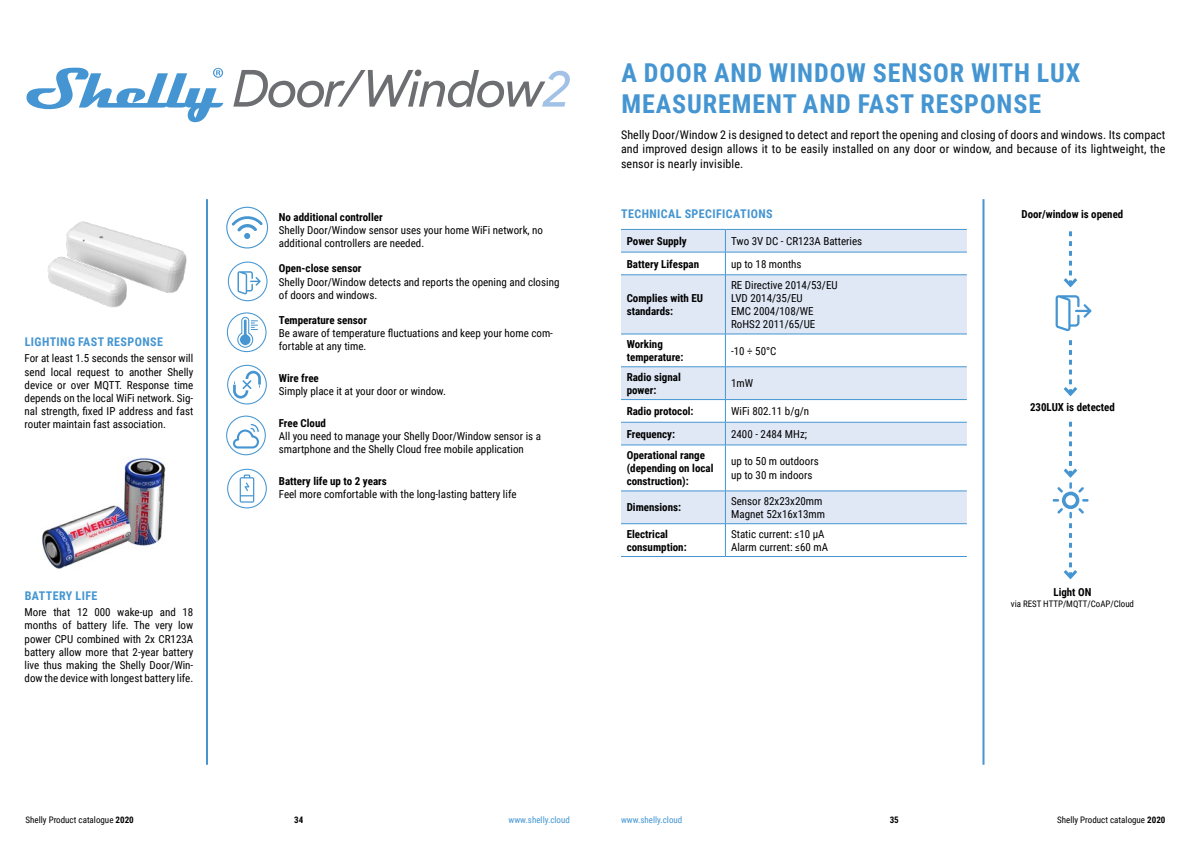
<style>
.page{position:relative;width:1191px;height:842px;background:#fff}
.page>*{position:absolute;margin:0;border:0;box-sizing:border-box;transform-origin:0 0}
.t1{font:700 26px/31.2px "Roboto Condensed";letter-spacing:.035em;color:#4495d1}
.t2{font:12px/14.4px "Roboto Condensed";letter-spacing:.01em;color:#000;text-align:justify}
.t3{font:700 12px "Roboto Condensed";letter-spacing:.035em;color:#4495d1}
.t4{font:11px/13.2px "Roboto Condensed";color:#000}
.t5{font:700 11px/13.2px "Roboto Condensed";color:#000}
.t6{font:9px "Roboto Condensed";color:#000}
.t7{font:9px "Roboto Condensed";color:#4495d1}
.t8{font:700 9px "Roboto Condensed";color:#000}
.s1{font-weight:700}
</style>
<div class="page">
<hr style="left:206px;top:199px;width:2px;height:566px;background:#4495d1">
<hr style="left:982px;top:199px;width:2px;height:566px;background:#4495d1">
<img style="left:47px;top:199px;width:181px;height:135px">
<svg style="left:226px;top:416px;width:40px;height:39px"></svg>
<svg style="left:226px;top:207px;width:42px;height:41px"></svg>
<svg style="left:228px;top:262px;width:39px;height:39px"></svg>
<svg style="left:227px;top:312px;width:39px;height:40px"></svg>
<svg style="left:227px;top:365px;width:40px;height:39px"></svg>
<svg style="left:227px;top:469px;width:40px;height:39px"></svg>
<img style="left:42px;top:458px;width:124px;height:111px">
<div style="left:621px;top:230px;width:346px;height:22px;background:#e0e8f6"></div>
<svg style="left:621px;top:253px;width:346px;height:303px"></svg>
<hr style="left:621px;top:229px;width:104px;height:1px;background:#4495d1">
<hr style="left:725px;top:229px;width:242px;height:1px;background:#4495d1">
<hr style="left:621px;top:252px;width:104px;height:1px;background:#4495d1">
<hr style="left:725px;top:252px;width:242px;height:1px;background:#4495d1">
<hr style="left:621px;top:275px;width:104px;height:1px;background:#4495d1">
<hr style="left:725px;top:275px;width:242px;height:1px;background:#4495d1">
<hr style="left:621px;top:334px;width:104px;height:1px;background:#4495d1">
<hr style="left:725px;top:334px;width:242px;height:1px;background:#4495d1">
<hr style="left:621px;top:366px;width:104px;height:1px;background:#4495d1">
<hr style="left:725px;top:366px;width:242px;height:1px;background:#4495d1">
<hr style="left:621px;top:399px;width:104px;height:1px;background:#4495d1">
<hr style="left:725px;top:399px;width:242px;height:1px;background:#4495d1">
<hr style="left:621px;top:422px;width:104px;height:1px;background:#4495d1">
<hr style="left:725px;top:422px;width:242px;height:1px;background:#4495d1">
<hr style="left:621px;top:445px;width:104px;height:1px;background:#4495d1">
<hr style="left:725px;top:445px;width:242px;height:1px;background:#4495d1">
<hr style="left:621px;top:491px;width:104px;height:1px;background:#4495d1">
<hr style="left:725px;top:491px;width:242px;height:1px;background:#4495d1">
<hr style="left:621px;top:523px;width:104px;height:1px;background:#4495d1">
<hr style="left:725px;top:523px;width:242px;height:1px;background:#4495d1">
<hr style="left:621px;top:556px;width:104px;height:1px;background:#4495d1">
<hr style="left:725px;top:556px;width:242px;height:1px;background:#4495d1">
<svg style="left:725px;top:230px;width:1px;height:45px"></svg>
<hr style="left:725px;top:275px;width:1px;height:59px;background:#4495d1">
<hr style="left:725px;top:334px;width:1px;height:32px;background:#4495d1">
<hr style="left:725px;top:367px;width:1px;height:32px;background:#4495d1">
<svg style="left:725px;top:400px;width:1px;height:45px"></svg>
<hr style="left:725px;top:445px;width:1px;height:46px;background:#4495d1">
<hr style="left:725px;top:491px;width:1px;height:32px;background:#4495d1">
<hr style="left:725px;top:524px;width:1px;height:32px;background:#4495d1">
<svg style="left:1055px;top:231px;width:37px;height:101px"></svg>
<svg style="left:1063px;top:340px;width:14px;height:57px"></svg>
<svg style="left:1052px;top:422px;width:37px;height:158px"></svg>
<svg style="left:27px;top:68px;width:196px;height:54px"></svg>
<svg style="left:233px;top:70px;width:337px;height:37px"></svg>
<p class="t3" style="left:25px;top:334px;width:140px">LIGHTING FAST RESPONSE</p>
<p class="t4" style="left:25px;top:351px;width:170px;text-align:justify">For at least 1.5 seconds the sensor will send local request to another Shelly device or over MQTT. Response time depends on the local WiFi network. Sig&shy;nal strength, fixed IP address and fast router maintain fast association.</p>
<p class="t3" style="left:25px;top:587px;width:74px">BATTERY LIFE</p>
<p class="t4" style="left:25px;top:605px;width:170px;text-align:justify">More that 12 000 wake-up and 18 months of battery life. The very low power CPU combined with 2x CR123A battery allow more that 2-year battery live thus making the Shelly Door/Win&shy;dow the device with longest battery life.</p>
<p class="t5" style="left:279px;top:210px;width:105px">No additional controller</p>
<p class="t4" style="left:279px;top:223px;width:266px">Shelly Door/Window sensor uses your home WiFi network, no additional controllers are needed.</p>
<p class="t5" style="left:279px;top:261px;width:84px">Open-close sensor</p>
<p class="t4" style="left:279px;top:275px;width:282px">Shelly Door/Window detects and reports the opening and closing of doors and windows.</p>
<p class="t5" style="left:279px;top:313px;width:90px">Temperature sensor</p>
<p class="t4" style="left:279px;top:326px;width:276px">Be aware of temperature fluctuations and keep your home com&shy;fortable at any time.</p>
<p class="t5" style="left:279px;top:371px;width:42px">Wire free</p>
<p class="t4" style="left:279px;top:384px;width:169px">Simply place it at your door or window.</p>
<p class="t5" style="left:279px;top:416px;width:49px">Free Cloud</p>
<p class="t4" style="left:279px;top:429px;width:264px">All you need to manage your Shelly Door/Window sensor is a smartphone and the Shelly Cloud free mobile application</p>
<p class="t5" style="left:279px;top:474px;width:110px">Battery life up to 2 years</p>
<p class="t4" style="left:279px;top:487px;width:239px">Feel more comfortable with the long-lasting battery life</p>
<h1 class="t1" style="left:621px;top:56px;width:460px">A DOOR AND WINDOW SENSOR WITH LUX<br>MEASUREMENT AND FAST RESPONSE</h1>
<p class="t2" style="left:621px;top:127px;width:546px">Shelly Door/Window 2 is designed to detect and report the opening and closing of doors and windows. Its compact and improved design allows it to be easily installed on any door or window, and because of its lightweight, the sensor is nearly invisible.</p>
<p class="t3" style="left:621px;top:206px;width:153px">TECHNICAL SPECIFICATIONS</p>
<p class="t5" style="left:626px;top:234px;width:61px">Power Supply</p>
<p class="t4" style="left:731px;top:234px;width:133px">Two 3V DC - CR123A Batteries</p>
<p class="t5" style="left:626px;top:257px;width:74px">Battery Lifespan</p>
<p class="t4" style="left:731px;top:257px;width:72px">up to 18 months</p>
<p class="t5" style="left:626px;top:291px;width:78px">Complies with EU standards:</p>
<p class="t5" style="left:1021px;top:207px;width:103px">Door/window is opened</p>
<p class="t4" style="left:731px;top:278px;width:108px">RE Directive 2014/53/EU<br>LVD 2014/35/EU<br>EMC 2004/108/WE<br>RoHS2 2011/65/UE</p>
<p class="t5" style="left:626px;top:337px;width:58px">Working temperature:</p>
<p class="t4" style="left:731px;top:344px;width:47px">-10 ÷ 50°C</p>
<p class="t5" style="left:626px;top:370px;width:56px">Radio signal power:</p>
<p class="t4" style="left:731px;top:376px;width:24px">1mW</p>
<p class="t5" style="left:626px;top:404px;width:68px">Radio protocol:</p>
<p class="t4" style="left:731px;top:404px;width:80px">WiFi 802.11 b/g/n</p>
<p class="t5" style="left:626px;top:427px;width:50px">Frequency:</p>
<p class="t4" style="left:731px;top:427px;width:77px">2400 - 2484 MHz;</p>
<p class="t5" style="left:626px;top:448px;width:88px">Operational range (depending on local construction):</p>
<p class="t4" style="left:731px;top:454px;width:89px">up to 50 m outdoors up to 30 m indoors</p>
<p class="t5" style="left:626px;top:500px;width:56px">Dimensions:</p>
<p class="t4" style="left:731px;top:494px;width:96px">Sensor 82x23x20mm<br>Magnet 52x16x13mm</p>
<p class="t5" style="left:626px;top:527px;width:62px">Electrical consumption:</p>
<p class="t4" style="left:731px;top:527px;width:98px">Static current: ≤10 µA<br>Alarm current: ≤60 mA</p>
<p class="t5" style="left:1030px;top:400px;width:86px">230LUX is detected</p>
<p class="t5" style="left:1053px;top:585px;width:39px">Light ON</p>
<p class="t6" style="left:1010px;top:597px;width:125px">via REST HTTP/MQTT/CoAP/Cloud</p>
<p class="t6" style="left:26px;top:813px;width:110px">Shelly Product catalogue <span class="s1">2020</span></p>
<p class="t8" style="left:294px;top:813px;width:11px">34</p>
<p class="t7" style="left:508px;top:813px;width:63px">www.shelly.cloud</p>
<p class="t7" style="left:621px;top:813px;width:63px">www.shelly.cloud</p>
<p class="t8" style="left:889px;top:813px;width:11px">35</p>
<p class="t6" style="left:1057px;top:813px;width:110px">Shelly Product catalogue <span class="s1">2020</span></p>
</div>
